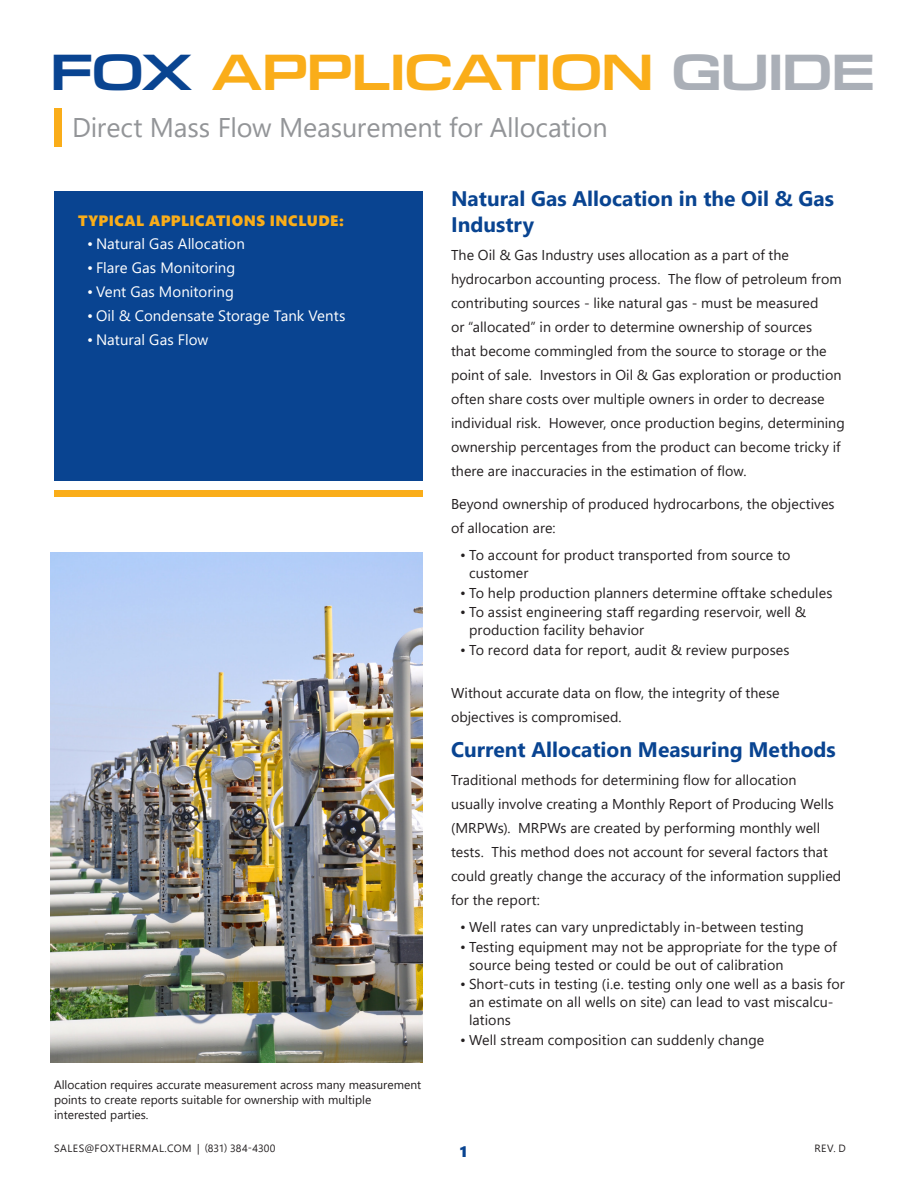
<style>
.page{position:relative;width:918px;height:1188px;background:#fff}
.page>*{position:absolute;margin:0;border:0;box-sizing:border-box;transform-origin:0 0}
.HD_1_1{font:700 46.5px "DDT Ex Rg";letter-spacing:-.015em;color:#faad19}
.Subhead{font:27px "Segoe UI";letter-spacing:-.005em;color:#939598}
.intro{font:700 21px/25.5px "Segoe UI";color:#094491}
.t1{font:15px "Segoe UI";letter-spacing:.005em;color:#fff}
.Section_sub_titles{font:15px "Segoe UI Black";letter-spacing:.035em;color:#faad19}
.t2{font:15px "Segoe UI Black";color:#094491}
.body_txt{font:14.25px/24px "Segoe UI";letter-spacing:.005em;color:#231f20}
.t3{font:12px/15px "Segoe UI";color:#231f20}
.t4{font:10.5px "Segoe UI";letter-spacing:.045em;color:#231f20}
.s1{color:#094491}
.s2{color:#aaafb7}
</style>
<div class="page">
<div style="left:54px;top:490px;width:369px;height:7px;background:#faad19"></div>
<div style="left:54px;top:191px;width:369px;height:289px;background:#094491"></div>
<div style="left:54px;top:108px;width:7px;height:39px;background:#faad19"></div>
<img style="left:51px;top:552px;width:372px;height:510px">
<p class="HD_1_1" style="left:51px;top:44px;width:826px"><span class="s1">FOX</span> APPLICATION <span class="s2">GUIDE</span></p>
<p class="Subhead" style="left:72px;top:102px;width:537px">Direct Mass Flow Measurement for Allocation</p>
<p class="Section_sub_titles" style="left:78px;top:210px;width:267px">TYPICAL APPLICATIONS INCLUDE:</p>
<p class="t1" style="left:87px;top:229px;width:159px">• Natural Gas Allocation</p>
<p class="t1" style="left:87px;top:253px;width:150px">• Flare Gas Monitoring</p>
<p class="t1" style="left:87px;top:277px;width:148px">• Vent Gas Monitoring</p>
<p class="t1" style="left:87px;top:301px;width:260px">• Oil &amp; Condensate Storage Tank Vents</p>
<p class="t1" style="left:87px;top:325px;width:123px">• Natural Gas Flow</p>
<p class="t3" style="left:54px;top:1076px;width:369px">Allocation requires accurate measurement across many measurement points to create reports suitable for ownership with multiple interested parties.</p>
<p class="intro" style="left:451px;top:184px;width:384px">Natural Gas Allocation in the Oil &amp; Gas<br>Industry</p>
<p class="body_txt" style="left:451px;top:242px;width:395px">The Oil &amp; Gas Industry uses allocation as a part of the hydrocarbon accounting process. The flow of petroleum from contributing sources - like natural gas - must be measured<br>or “allocated” in order to determine ownership of sources<br>that become commingled from the source to storage or the point of sale. Investors in Oil &amp; Gas exploration or production often share costs over multiple owners in order to decrease individual risk. However, once production begins, determining ownership percentages from the product can become tricky if there are inaccuracies in the estimation of flow.</p>
<p class="body_txt" style="left:451px;top:491px;width:385px">Beyond ownership of produced hydrocarbons, the objectives of allocation are:</p>
<p class="body_txt" style="left:469px;top:545px;width:323px;line-height:18px;text-indent:-9px">• To account for product transported from source to customer</p>
<p class="body_txt" style="left:460px;top:579px;width:374px">• To help production planners determine offtake schedules</p>
<p class="body_txt" style="left:469px;top:602px;width:339px;line-height:18px;text-indent:-9px">• To assist engineering staff regarding reservoir, well &amp; production facility behavior</p>
<p class="body_txt" style="left:460px;top:636px;width:331px">• To record data for report, audit &amp; review purposes</p>
<p class="body_txt" style="left:451px;top:680px;width:330px">Without accurate data on flow, the integrity of these objectives is compromised.</p>
<p class="intro" style="left:451px;top:735px;width:386px">Current Allocation Measuring Methods</p>
<p class="body_txt" style="left:451px;top:767px;width:392px">Traditional methods for determining flow for allocation usually involve creating a Monthly Report of Producing Wells (MRPWs). MRPWs are created by performing monthly well tests. This method does not account for several factors that could greatly change the accuracy of the information supplied for the report:</p>
<p class="body_txt" style="left:460px;top:914px;width:345px">• Well rates can vary unpredictably in-between testing</p>
<p class="body_txt" style="left:469px;top:936px;width:369px;line-height:18px;text-indent:-9px">• Testing equipment may not be appropriate for the type of source being tested or could be out of calibration</p>
<p class="body_txt" style="left:469px;top:974px;width:377px;line-height:18px;text-indent:-9px">• Short-cuts in testing (i.e. testing only one well as a basis for an estimate on all wells on site) can lead to vast miscalcu&shy;lations</p>
<p class="body_txt" style="left:460px;top:1026px;width:306px">• Well stream composition can suddenly change</p>
<p class="t4" style="left:54px;top:1138px;width:223px">SALES@FOXTHERMAL.COM | (831) 384-4300</p>
<p class="t4" style="left:814px;top:1138px;width:33px">REV. D</p>
<p class="t2" style="left:460px;top:1141px;width:9px">1</p>
</div>
